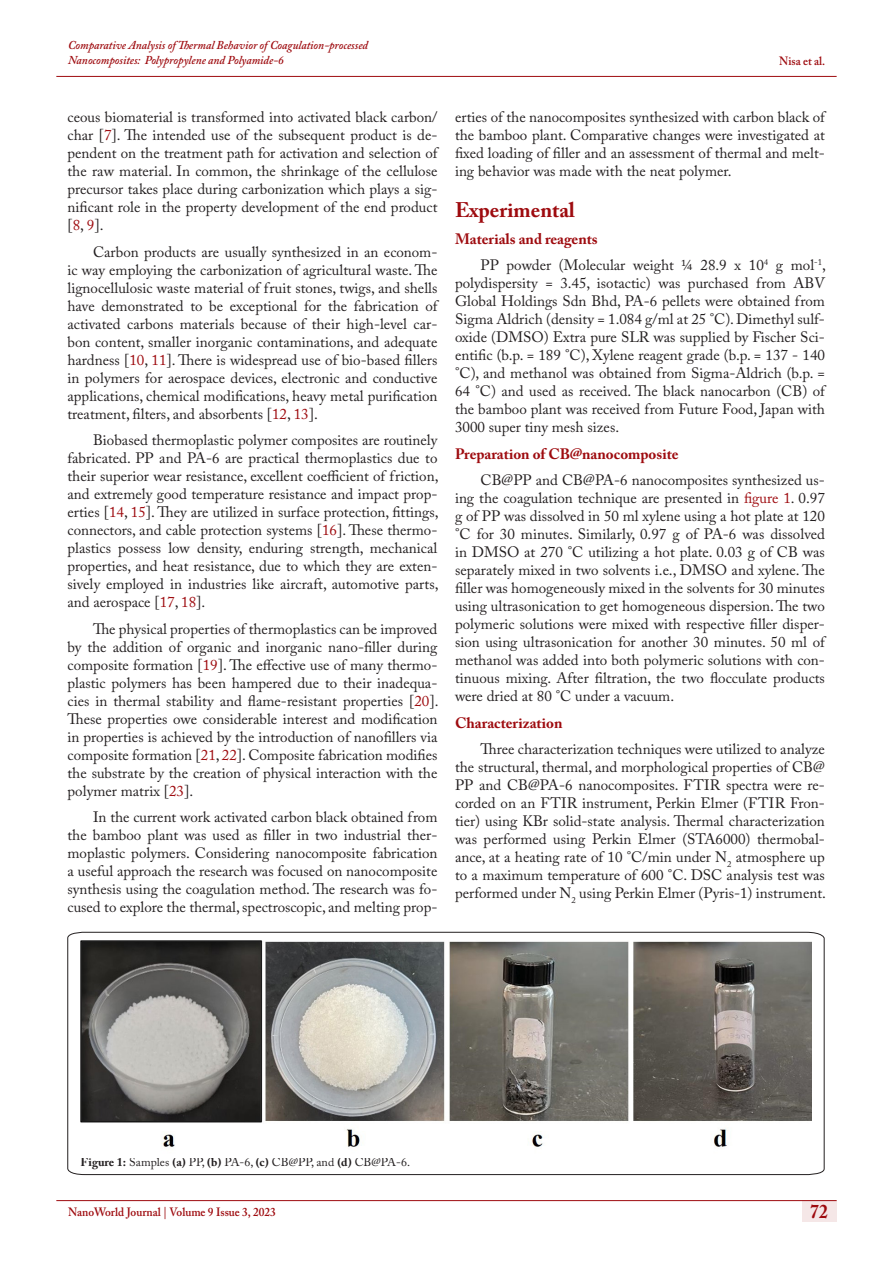
<style>
.page{position:relative;width:893px;height:1263px;background:#fff}
.page>*{position:absolute;margin:0;border:0;box-sizing:border-box;transform-origin:0 0}
.t1{font:700 21px "Adobe Caslon Pro";color:#9e0b0f}
.t2{font:700 19.5px "Adobe Caslon Pro";color:#9e0b0f;scale:.9 1}
.t3{font:15px/18px "Adobe Caslon Pro";color:#231f20;text-align:justify}
.t4{font:700 15px "Adobe Caslon Pro";color:#9e0b0f}
.t5{font:italic 600 12px/14.4px "Adobe Caslon Pro";color:#9e0b0f;scale:.95 1}
.t6{font:12px "Adobe Caslon Pro";color:#231f20}
.t7{font:600 12px "Adobe Caslon Pro";color:#9e0b0f;scale:.95 1}
.s1{color:#9e0b0f}
.s2{font-weight:700}
</style>
<div class="page">
<div style="left:802px;top:1200px;width:34px;height:21px;background:#f5e7e7"></div>
<hr style="left:56px;top:1200px;width:781px;height:1px;background:#9e0b0f">
<hr style="left:56px;top:76px;width:781px;height:1px;background:#9e0b0f">
<svg style="left:67px;top:932px;width:758px;height:243px"></svg>
<img style="left:81px;top:940px;width:730px;height:217px">
<p class="t5" style="left:68px;top:38px;width:317px">Comparative Analysis of Thermal Behavior of Coagulation-processed<br>Nanocomposites: Polypropylene and Polyamide-6</p>
<p class="t7" style="left:779px;top:54px;width:50px">Nisa et al.</p>
<p class="t3" style="left:68px;top:108px;width:371px">ceous biomaterial is transformed into activated black carbon/ char [<span class="s1">7</span>]. The intended use of the subsequent product is de&shy;pendent on the treatment path for activation and selection of the raw material. In common, the shrinkage of the cellulose precursor takes place during carbonization which plays a sig&shy;nificant role in the property development of the end product [<span class="s1">8</span>, <span class="s1">9</span>].</p>
<p class="t3" style="left:68px;top:243px;width:371px;text-indent:26px">Carbon products are usually synthesized in an econom&shy;ic way employing the carbonization of agricultural waste. The lignocellulosic waste material of fruit stones, twigs, and shells have demonstrated to be exceptional for the fabrication of activated carbons materials because of their high-level car&shy;bon content, smaller inorganic contaminations, and adequate hardness [<span class="s1">10</span>, <span class="s1">11</span>]. There is widespread use of bio-based fillers in polymers for aerospace devices, electronic and conductive applications, chemical modifications, heavy metal purification treatment, filters, and absorbents [<span class="s1">12</span>, <span class="s1">13</span>].</p>
<p class="t3" style="left:68px;top:431px;width:373px;text-indent:26px">Biobased thermoplastic polymer composites are routinely fabricated. PP and PA-6 are practical thermoplastics due to their superior wear resistance, excellent coefficient of friction, and extremely good temperature resistance and impact prop&shy;erties [<span class="s1">14</span>, <span class="s1">15</span>]. They are utilized in surface protection, fittings, connectors, and cable protection systems [<span class="s1">16</span>]. These thermo&shy;plastics possess low density, enduring strength, mechanical properties, and heat resistance, due to which they are exten&shy;sively employed in industries like aircraft, automotive parts, and aerospace [<span class="s1">17</span>, <span class="s1">18</span>].</p>
<p class="t3" style="left:68px;top:620px;width:372px;text-indent:26px">The physical properties of thermoplastics can be improved by the addition of organic and inorganic nano-filler during composite formation [<span class="s1">19</span>]. The effective use of many thermo&shy;plastic polymers has been hampered due to their inadequa&shy;cies in thermal stability and flame-resistant properties [<span class="s1">20</span>].<br>These properties owe considerable interest and modification in properties is achieved by the introduction of nanofillers via composite formation [<span class="s1">21</span>, <span class="s1">22</span>]. Composite fabrication modifies the substrate by the creation of physical interaction with the polymer matrix [<span class="s1">23</span>].</p>
<p class="t3" style="left:68px;top:808px;width:371px;text-indent:26px">In the current work activated carbon black obtained from the bamboo plant was used as filler in two industrial ther&shy;moplastic polymers. Considering nanocomposite fabrication a useful approach the research was focused on nanocomposite synthesis using the coagulation method. The research was fo&shy;cused to explore the thermal, spectroscopic, and melting prop-</p>
<p class="t3" style="left:455px;top:108px;width:371px">erties of the nanocomposites synthesized with carbon black of the bamboo plant. Comparative changes were investigated at fixed loading of filler and an assessment of thermal and melt&shy;ing behavior was made with the neat polymer.</p>
<p class="t1" style="left:455px;top:197px;width:122px">Experimental</p>
<p class="t4" style="left:455px;top:230px;width:144px">Materials and reagents</p>
<p class="t3" style="left:455px;top:256px;width:372px;text-indent:26px">PP powder (Molecular weight ¼ 28.9 x 10<sup>4</sup> g mol<sup>-1</sup>, polydispersity = 3.45, isotactic) was purchased from ABV Global Holdings Sdn Bhd, PA-6 pellets were obtained from Sigma Aldrich (density = 1.084 g/ml at 25 °C). Dimethyl sulf&shy;oxide (DMSO) Extra pure SLR was supplied by Fischer Sci&shy;entific (b.p. = 189 °C), Xylene reagent grade (b.p. = 137 - 140 °C), and methanol was obtained from Sigma-Aldrich (b.p. = 64 °C) and used as received. The black nanocarbon (CB) of the bamboo plant was received from Future Food, Japan with 3000 super tiny mesh sizes.</p>
<p class="t4" style="left:455px;top:445px;width:225px">Preparation of CB@nanocomposite</p>
<p class="t3" style="left:455px;top:471px;width:371px;text-indent:26px">CB@PP and CB@PA-6 nanocomposites synthesized us&shy;ing the coagulation technique are presented in <span class="s1">figure 1</span>. 0.97 g of PP was dissolved in 50 ml xylene using a hot plate at 120 °C for 30 minutes. Similarly, 0.97 g of PA-6 was dissolved in DMSO at 270 °C utilizing a hot plate. 0.03 g of CB was separately mixed in two solvents i.e., DMSO and xylene. The filler was homogeneously mixed in the solvents for 30 minutes using ultrasonication to get homogeneous dispersion. The two polymeric solutions were mixed with respective filler disper&shy;sion using ultrasonication for another 30 minutes. 50 ml of methanol was added into both polymeric solutions with con&shy;tinuous mixing. After filtration, the two flocculate products were dried at 80 °C under a vacuum.</p>
<p class="t4" style="left:455px;top:714px;width:109px">Characterization</p>
<p class="t3" style="left:455px;top:740px;width:372px;text-indent:26px">Three characterization techniques were utilized to analyze the structural, thermal, and morphological properties of CB@ PP and CB@PA-6 nanocomposites. FTIR spectra were re&shy;corded on an FTIR instrument, Perkin Elmer (FTIR Fron&shy;tier) using KBr solid-state analysis. Thermal characterization was performed using Perkin Elmer (STA6000) thermobal&shy;ance, at a heating rate of 10 °C/min under N<sub>2</sub> atmosphere up to a maximum temperature of 600 °C. DSC analysis test was performed under N<sub>2</sub> using Perkin Elmer (Pyris-1) instrument.</p>
<p class="t6" style="left:81px;top:1155px;width:331px"><span class="s2">Figure 1:</span> Samples <span class="s2">(a)</span> PP, <span class="s2">(b)</span> PA-6, <span class="s2">(c)</span> CB@PP, and <span class="s2">(d)</span> CB@PA-6.</p>
<p class="t7" style="left:68px;top:1204px;width:220px">NanoWorld Journal | Volume 9 Issue 3, 2023</p>
<h2 class="t2" style="left:810px;top:1200px;width:21px">72</h2>
</div>
